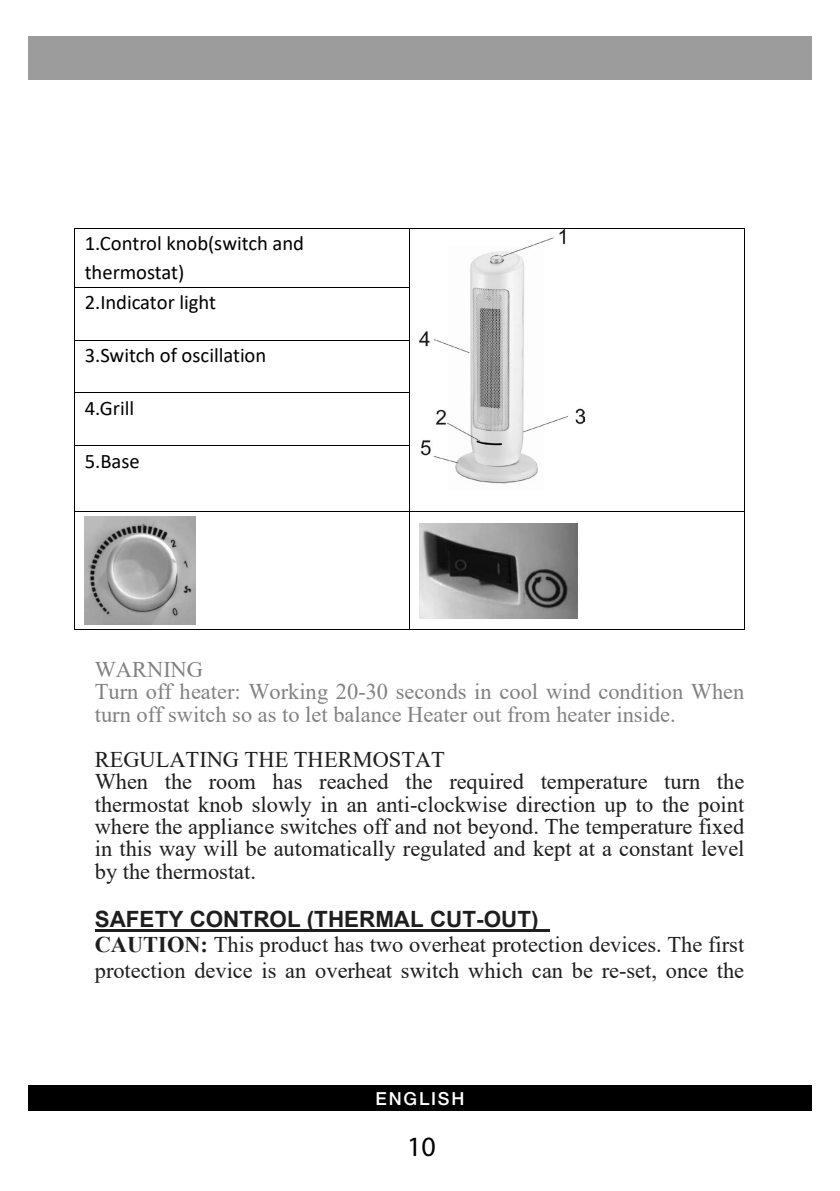
<style>
.page{position:relative;width:840px;height:1191px;background:#fff}
.page>*{position:absolute;margin:0;border:0;box-sizing:border-box;transform-origin:0 0}
.t1{font:28px "Myriad Pro";color:#000}
.t2{font:22.4px/22.4px "Times New Roman";color:#1e1e1e}
.t3{font:22.4px/22.4px "Times New Roman";color:#818181}
.t4{font:20.6px/29.6px "Calibri";color:#000}
.t5{font:500 18px "Helvetica Neue LT Pro";letter-spacing:.1em;color:#fff}
.s1{font-family:"Arial";font-weight:700}
.s2{font-weight:700}
</style>
<div class="page">
<div style="left:28px;top:36px;width:783px;height:43px;background:#9c9c9c"></div>
<div style="left:28px;top:1085px;width:783px;height:25px;background:#000"></div>
<img style="left:419px;top:230px;width:165px;height:254px">
<hr style="left:75px;top:228px;width:334px;height:1px;background:#000">
<hr style="left:409px;top:228px;width:334px;height:1px;background:#000">
<hr style="left:74px;top:228px;width:1px;height:59px;background:#000">
<hr style="left:409px;top:228px;width:1px;height:59px;background:#000">
<hr style="left:743px;top:228px;width:1px;height:59px;background:#000">
<hr style="left:75px;top:287px;width:334px;height:1px;background:#000">
<hr style="left:74px;top:288px;width:1px;height:52px;background:#000">
<hr style="left:409px;top:288px;width:1px;height:52px;background:#000">
<hr style="left:743px;top:288px;width:1px;height:52px;background:#000">
<hr style="left:75px;top:340px;width:334px;height:1px;background:#000">
<hr style="left:74px;top:341px;width:1px;height:51px;background:#000">
<hr style="left:409px;top:341px;width:1px;height:51px;background:#000">
<hr style="left:743px;top:341px;width:1px;height:51px;background:#000">
<hr style="left:75px;top:392px;width:334px;height:1px;background:#000">
<hr style="left:74px;top:393px;width:1px;height:52px;background:#000">
<hr style="left:409px;top:393px;width:1px;height:52px;background:#000">
<hr style="left:743px;top:393px;width:1px;height:52px;background:#000">
<hr style="left:75px;top:445px;width:334px;height:1px;background:#000">
<hr style="left:74px;top:446px;width:1px;height:65px;background:#000">
<hr style="left:409px;top:446px;width:1px;height:65px;background:#000">
<hr style="left:743px;top:446px;width:1px;height:65px;background:#000">
<img style="left:85px;top:517px;width:110px;height:107px">
<img style="left:419px;top:523px;width:158px;height:95px">
<hr style="left:75px;top:511px;width:334px;height:1px;background:#000">
<hr style="left:409px;top:511px;width:334px;height:1px;background:#000">
<hr style="left:74px;top:512px;width:1px;height:117px;background:#000">
<hr style="left:75px;top:629px;width:334px;height:1px;background:#000">
<hr style="left:409px;top:512px;width:1px;height:117px;background:#000">
<hr style="left:409px;top:629px;width:334px;height:1px;background:#000">
<hr style="left:743px;top:512px;width:1px;height:117px;background:#000">
<hr style="left:95px;top:929px;width:454px;height:2px;background:#1e1e1e">
<p class="t4" style="left:85px;top:228px;width:221px">1.Control knob(switch and thermostat)<br>2.Indicator light</p>
<p class="t4" style="left:85px;top:340px;width:183px">3.Switch of oscillation</p>
<p class="t4" style="left:85px;top:392px;width:51px">4.Grill</p>
<p class="t4" style="left:85px;top:446px;width:57px">5.Base</p>
<p class="t3" style="left:95px;top:657px;width:650px">WARNING<br>Turn off heater: Working 20-30 seconds in cool wind condition When turn off switch so as to let balance Heater out from heater inside.</p>
<p class="t2" style="left:95px;top:747px;width:650px">REGULATING THE THERMOSTAT<br>When the room has reached the required temperature turn the thermostat knob slowly in an anti-clockwise direction up to the point where the appliance switches off and not beyond. The temperature fixed in this way will be automatically regulated and kept at a constant level by the thermostat.</p>
<p class="t2" style="left:95px;top:905px;width:650px;line-height:25.6px"><span class="s1">SAFETY CONTROL (THERMAL CUT-OUT)<br></span><span class="s2">CAUTION:</span> This product has two overheat protection devices. The first protection device is an overheat switch which can be re-set, once the</p>
<p class="t5" style="left:375px;top:1087px;width:90px">ENGLISH</p>
<p class="t1" style="left:407px;top:1129px;width:30px">10</p>
</div>
